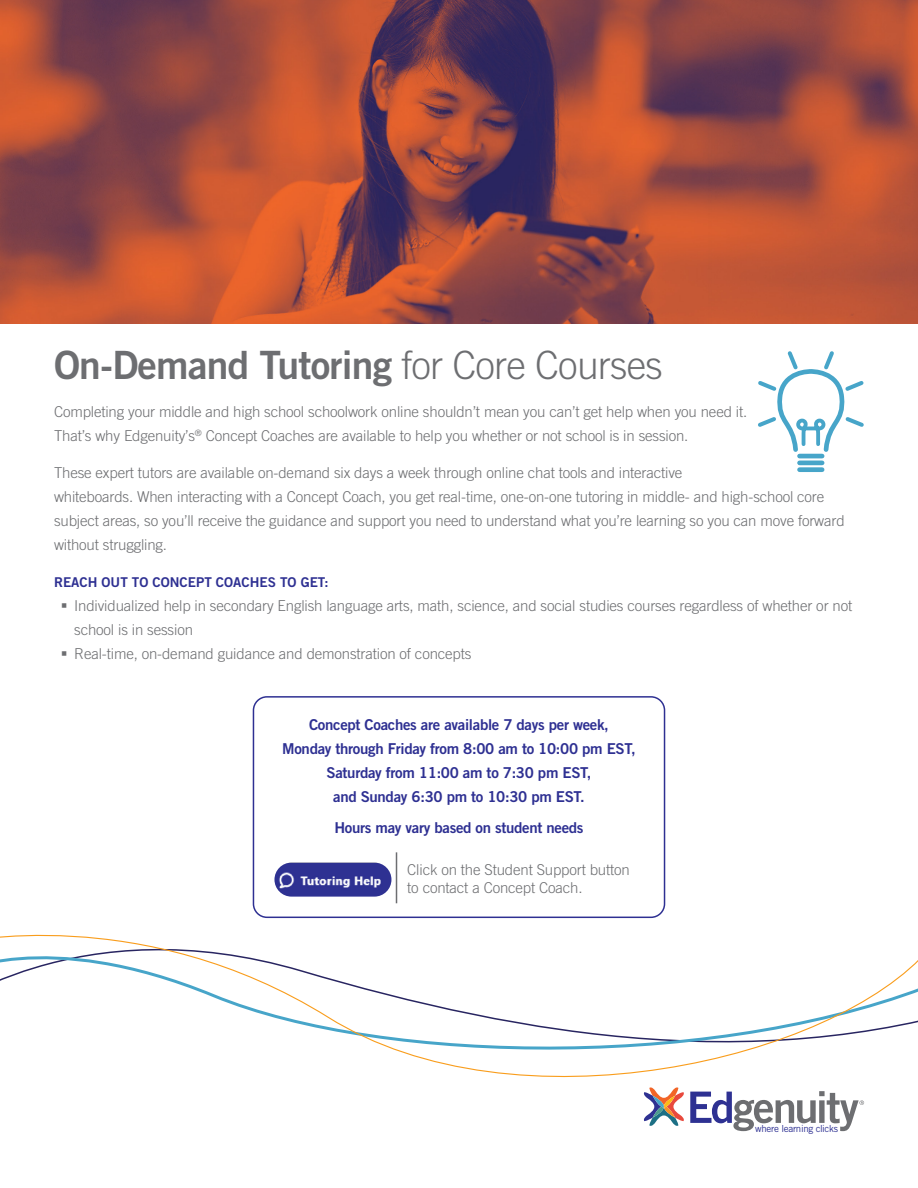
<style>
.page{position:relative;width:918px;height:1188px;background:#fff}
.page>*{position:absolute;margin:0;border:0;box-sizing:border-box;transform-origin:0 0}
.t1{font:39px "Trade Gothic LT Pro Bd 2";letter-spacing:-.02em;color:#6d6e71}
.t2{font:300 15px/24px "Trade Gothic LT Pro";letter-spacing:-.01em;color:#6d6e71}
.t3{font:15px/24px "Trade Gothic LT Pro Bd 2";letter-spacing:-.02em;color:#2e3092;text-align:center}
.t4{font:13.5px "Trade Gothic LT Pro Bd 2";color:#2e3092}
.t5{font:9.75px "Trade Gothic LT Std";letter-spacing:-.03em;color:#2e3192}
.s1{font-family:"Trade Gothic LT Pro";font-weight:300}
</style>
<div class="page">
<div style="left:253px;top:696px;width:412px;height:222px;border:2px solid #2e3092;border-radius:14px"></div>
<img style="left:274px;top:863px;width:117px;height:34px;border-radius:17px">
<hr style="left:396px;top:852px;width:1px;height:51px;background:#6d6e71">
<svg style="left:0;top:901px;width:918px;height:231px"></svg>
<svg style="left:758px;top:351px;width:106px;height:121px"></svg>
<img style="left:1px;top:0;width:917px;height:324px">
<svg style="left:644px;top:1087px;width:40px;height:39px"></svg>
<svg style="left:690px;top:1091px;width:174px;height:40px"></svg>
<h1 class="t1" style="left:54px;top:341px;width:610px">On-Demand Tutoring <span class="s1">for Core Courses</span></h1>
<p class="t2" style="left:54px;top:399px;width:695px">Completing your middle and high school schoolwork online shouldn’t mean you can’t get help when you need it.<br>That’s why Edgenuity’s<sup>®</sup> Concept Coaches are available to help you whether or not school is in session.</p>
<p class="t2" style="left:54px;top:461px;width:792px">These expert tutors are available on-demand six days a week through online chat tools and interactive<br>whiteboards. When interacting with a Concept Coach, you get real-time, one-on-one tutoring in middle- and high-school core subject areas, so you’ll receive the guidance and support you need to understand what you’re learning so you can move forward without struggling.</p>
<p class="t4" style="left:54px;top:573px;width:276px">REACH OUT TO CONCEPT COACHES TO GET:</p>
<p class="t2" style="left:74px;top:593px;width:780px">Individualized help in secondary English language arts, math, science, and social studies courses regardless of whether or not school is in session<br>Real-time, on-demand guidance and demonstration of concepts</p>
<p class="t3" style="left:282px;top:713px;width:355px">Concept Coaches are available 7 days per week,<br>Monday through Friday from 8:00 am to 10:00 pm EST, Saturday from 11:00 am to 7:30 pm EST,<br>and Sunday 6:30 pm to 10:30 pm EST.</p>
<p class="t3" style="left:334px;top:815px;width:251px">Hours may vary based on student needs</p>
<p class="t2" style="left:407px;top:861px;width:224px;line-height:18px">Click on the Student Support button to contact a Concept Coach.</p>
<p class="t5" style="left:755px;top:1122px;width:84px">where learning clicks</p>
</div>
